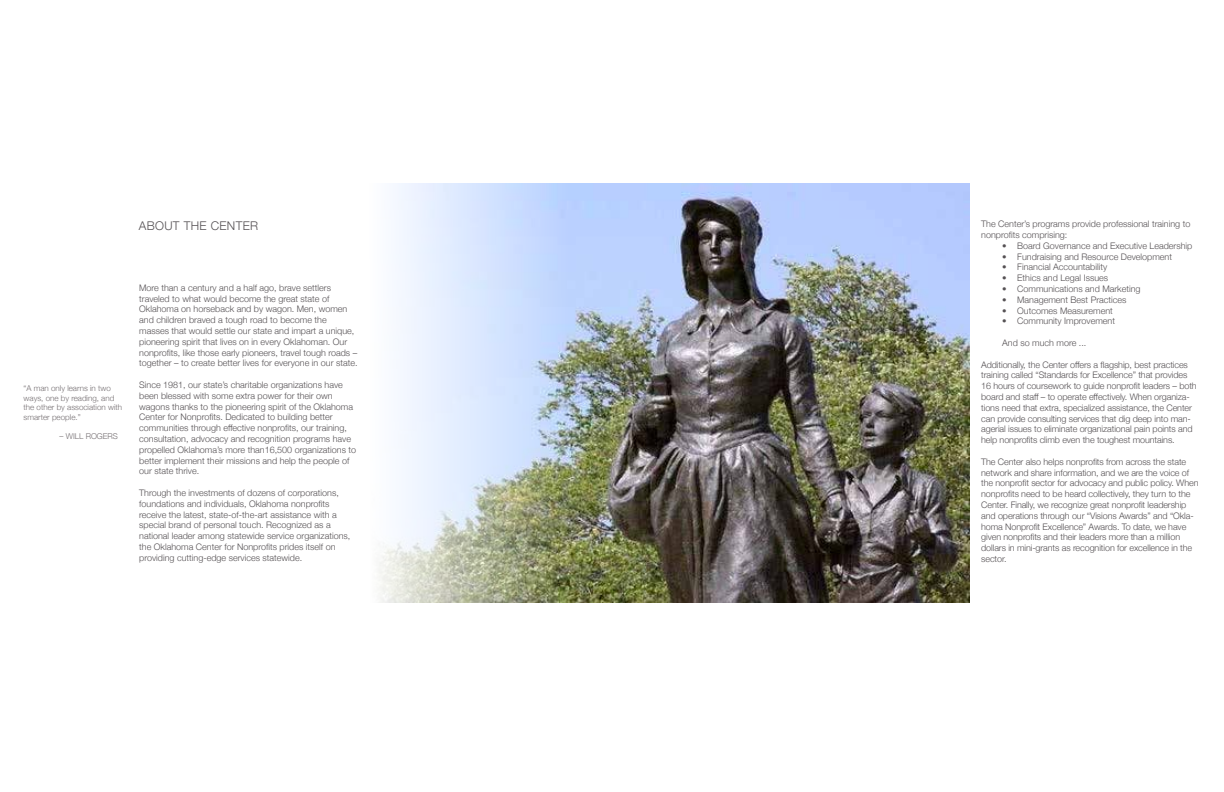
<style>
.page{position:relative;width:1224px;height:792px;background:#fff}
.page>*{position:absolute;margin:0;border:0;box-sizing:border-box;transform-origin:0 0}
.t1{font:300 12px "Helvetica Neue";letter-spacing:.03em;color:#555154}
.t2{font:300 9px/10.8px "Helvetica Neue";color:#555154}
.t3{font:300 8px/9.6px "Helvetica Neue";color:#756f72}
</style>
<div class="page">
<img style="left:378px;top:184px;width:591px;height:418px">
<h1 class="t1" style="left:139px;top:216px;width:121px">ABOUT THE CENTER</h1>
<p class="t3" style="left:24px;top:383px;width:100px">“A man only learns in two ways, one by reading, and the other by association with smarter people.”</p>
<p class="t3" style="left:60px;top:431px;width:60px">– WILL ROGERS</p>
<p class="t2" style="left:139px;top:281px;width:220px">More than a century and a half ago, brave settlers traveled to what would become the great state of Oklahoma on horseback and by wagon. Men, women and children braved a tough road to become the masses that would settle our state and impart a unique, pioneering spirit that lives on in every Oklahoman. Our nonprofits, like those early pioneers, travel tough roads – together – to create better lives for everyone in our state.</p>
<p class="t2" style="left:139px;top:379px;width:219px">Since 1981, our state’s charitable organizations have been blessed with some extra power for their own wagons thanks to the pioneering spirit of the Oklahoma Center for Nonprofits. Dedicated to building better communities through effective nonprofits, our training, consultation, advocacy and recognition programs have propelled Oklahoma’s more than16,500 organizations to better implement their missions and help the people of our state thrive.</p>
<p class="t2" style="left:139px;top:487px;width:213px">Through the investments of dozens of corporations, foundations and individuals, Oklahoma nonprofits receive the latest, state-of-the-art assistance with a special brand of personal touch. Recognized as a national leader among statewide service organizations, the Oklahoma Center for Nonprofits prides itself on providing cutting-edge services statewide.</p>
<p class="t2" style="left:981px;top:218px;width:211px">The Center’s programs provide professional training to nonprofits comprising:</p>
<p class="t2" style="left:1002px;top:239px;width:192px">• Board Governance and Executive Leadership</p>
<p class="t2" style="left:1002px;top:250px;width:171px">• Fundraising and Resource Development</p>
<p class="t2" style="left:1002px;top:261px;width:107px">• Financial Accountability</p>
<p class="t2" style="left:1002px;top:272px;width:108px">• Ethics and Legal Issues</p>
<p class="t2" style="left:1002px;top:283px;width:140px">• Communications and Marketing</p>
<p class="t2" style="left:1002px;top:293px;width:126px">• Management Best Practices</p>
<p class="t2" style="left:1002px;top:304px;width:112px">• Outcomes Measurement</p>
<p class="t2" style="left:1002px;top:315px;width:114px">• Community Improvement</p>
<p class="t2" style="left:1002px;top:337px;width:86px">And so much more ...</p>
<p class="t2" style="left:981px;top:358px;width:217px">Additionally, the Center offers a flagship, best practices training called “Standards for Excellence” that provides 16 hours of coursework to guide nonprofit leaders – both board and staff – to operate effectively. When organiza&shy;tions need that extra, specialized assistance, the Center can provide consulting services that dig deep into man&shy;agerial issues to eliminate organizational pain points and help nonprofits climb even the toughest mountains.</p>
<p class="t2" style="left:981px;top:455px;width:219px">The Center also helps nonprofits from across the state network and share information, and we are the voice of the nonprofit sector for advocacy and public policy. When nonprofits need to be heard collectively, they turn to the Center. Finally, we recognize great nonprofit leadership and operations through our “Visions Awards” and “Okla&shy;homa Nonprofit Excellence” Awards. To date, we have given nonprofits and their leaders more than a million dollars in mini-grants as recognition for excellence in the sector.</p>
</div>
